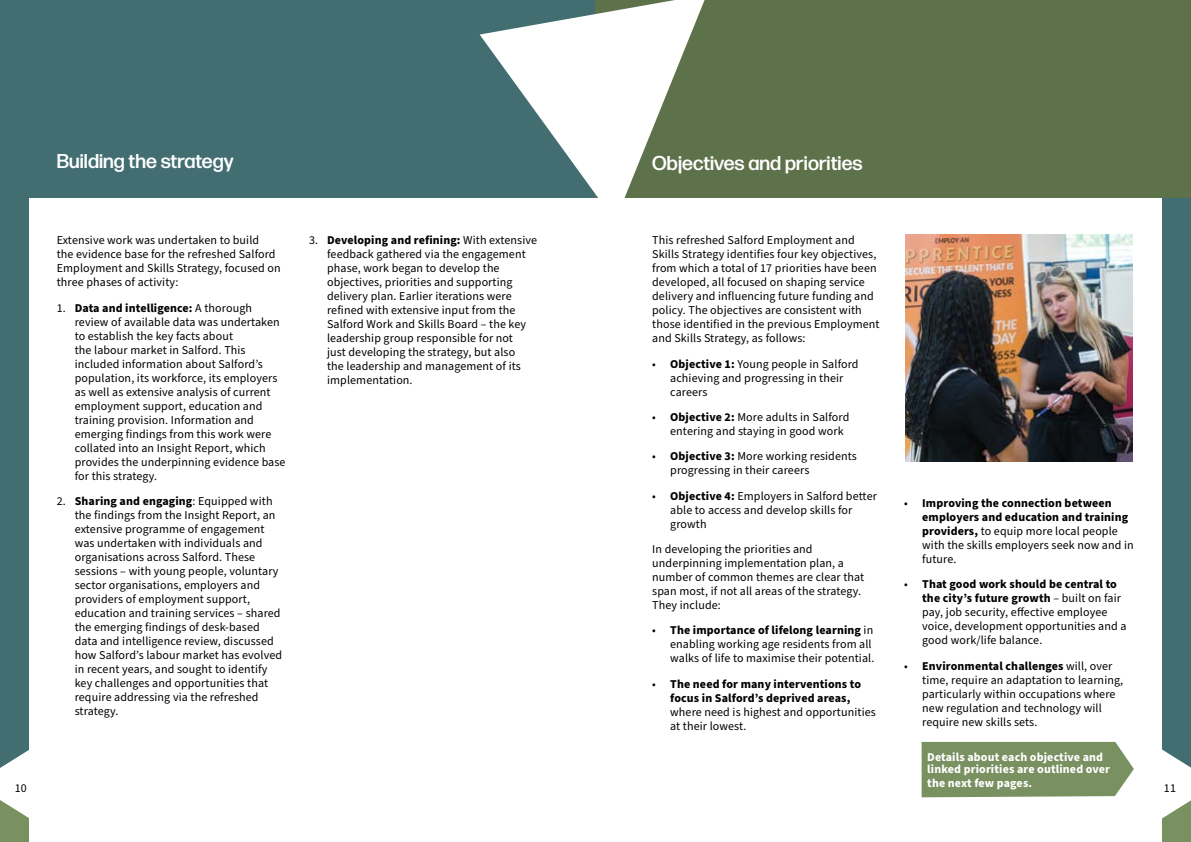
<style>
.page{position:relative;width:1191px;height:842px;background:#fff}
.page>*{position:absolute;margin:0;border:0;box-sizing:border-box;transform-origin:0 0}
.section_heads{font:500 20px "Forma DJR Deck";letter-spacing:.005em;color:#fff}
.body{font:12px/14px "Source Sans Pro";letter-spacing:.01em;color:#000}
.bullets{font:12px/14px "Source Sans Pro";letter-spacing:.01em;color:#000}
.bullets-2{font:700 12px/14px "Source Sans Pro";letter-spacing:.01em;color:#000}
.body-2{font:700 12px/12px "Source Sans Pro";letter-spacing:.01em;color:#fff}
.s1{font-weight:700}
.s2{font-weight:400}
</style>
<div class="page">
<div style="left:1162px;top:784px;width:29px;height:58px;background:#799061"></div>
<div style="left:1162px;top:0;width:29px;height:789px;background:#426d71"></div>
<svg style="left:1162px;top:749px;width:29px;height:70px"></svg>
<div style="left:0;top:788px;width:28px;height:54px;background:#799061"></div>
<div style="left:0;top:0;width:28px;height:780px;background:#426d71"></div>
<svg style="left:0;top:743px;width:29px;height:82px"></svg>
<div style="left:0;top:0;width:1191px;height:198px;background:#426d71"></div>
<div style="left:595px;top:0;width:596px;height:198px;background:#5d714b"></div>
<svg style="left:479px;top:0;width:226px;height:198px;fill:#fff"></svg>
<div style="left:921px;top:742px;width:212px;height:55px;background:#799061"></div>
<img style="left:905px;top:235px;width:227px;height:227px">
<h2 class="section_heads" style="left:57px;top:149px;width:178px">Building the strategy</h2>
<h2 class="section_heads" style="left:652px;top:151px;width:212px">Objectives and priorities</h2>
<p class="body" style="left:327px;top:234px;width:211px;text-indent:-18px">3. <span class="s1">Developing and refining:</span> With extensive feedback gathered via the engagement phase, work began to develop the objectives, priorities and supporting delivery plan. Earlier iterations were refined with extensive input from the Salford Work and Skills Board – the key leadership group responsible for not<br>just developing the strategy, but also<br>the leadership and management of its implementation.</p>
<p class="body" style="left:652px;top:234px;width:229px">This refreshed Salford Employment and Skills Strategy identifies four key objectives, from which a total of 17 priorities have been developed, all focused on shaping service delivery and influencing future funding and policy. The objectives are consistent with those identified in the previous Employment and Skills Strategy, as follows:</p>
<p class="bullets" style="left:670px;top:357px;width:190px;text-indent:-18px">• <span class="s1">Objective 1:</span> Young people in Salford achieving and progressing in their careers</p>
<p class="bullets" style="left:670px;top:410px;width:181px;text-indent:-18px">• <span class="s1">Objective 2:</span> More adults in Salford entering and staying in good work</p>
<p class="bullets" style="left:670px;top:450px;width:188px;text-indent:-18px">• <span class="s1">Objective 3:</span> More working residents progressing in their careers</p>
<p class="bullets" style="left:670px;top:489px;width:208px;text-indent:-18px">• <span class="s1">Objective 4:</span> Employers in Salford better able to access and develop skills for growth</p>
<p class="body" style="left:652px;top:542px;width:213px">In developing the priorities and underpinning implementation plan, a number of common themes are clear that span most, if not all areas of the strategy.<br>They include:</p>
<p class="bullets" style="left:670px;top:624px;width:206px;text-indent:-18px">• <span class="s1">The importance of lifelong learning</span> in enabling working age residents from all walks of life to maximise their potential.</p>
<p class="bullets-2" style="left:670px;top:677px;width:207px;text-indent:-18px"><span class="s2">•</span> The need for many interventions to focus in Salford’s deprived areas, <span class="s2">where need is highest and opportunities at their lowest.</span></p>
<p class="body" style="left:57px;top:234px;width:225px">Extensive work was undertaken to build<br>the evidence base for the refreshed Salford Employment and Skills Strategy, focused on three phases of activity:</p>
<p class="body" style="left:75px;top:301px;width:212px;text-indent:-18px">1. <span class="s1">Data and intelligence:</span> A thorough review of available data was undertaken to establish the key facts about<br>the labour market in Salford. This included information about Salford’s population, its workforce, its employers as well as extensive analysis of current employment support, education and training provision. Information and emerging findings from this work were collated into an Insight Report, which provides the underpinning evidence base for this strategy.</p>
<p class="body" style="left:75px;top:494px;width:209px;text-indent:-18px">2. <span class="s1">Sharing and engaging</span>: Equipped with the findings from the Insight Report, an extensive programme of engagement was undertaken with individuals and organisations across Salford. These sessions – with young people, voluntary sector organisations, employers and providers of employment support, education and training services – shared the emerging findings of desk-based data and intelligence review, discussed how Salford’s labour market has evolved in recent years, and sought to identify key challenges and opportunities that require addressing via the refreshed strategy.</p>
<p class="bullets-2" style="left:922px;top:496px;width:213px;text-indent:-18px"><span class="s2">•</span> Improving the connection between employers and education and training providers, <span class="s2">to equip more local people with the skills employers seek now and in future.</span></p>
<p class="bullets" style="left:922px;top:578px;width:206px;text-indent:-18px">• <span class="s1">That good work should be central to the city’s future growth</span> – built on fair pay, job security, effective employee voice, development opportunities and a good work/life balance.</p>
<p class="bullets" style="left:922px;top:659px;width:203px;text-indent:-18px">• <span class="s1">Environmental challenges</span> will, over time, require an adaptation to learning, particularly within occupations where new regulation and technology will require new skills sets.</p>
<p class="body-2" style="left:927px;top:751px;width:184px">Details about each objective and linked priorities are outlined over</p>
<p class="body-2" style="left:927px;top:777px;width:106px">the next few pages.</p>
<p class="body" style="left:15px;top:781px;width:14px">10</p>
<p class="body" style="left:1164px;top:781px;width:14px">11</p>
</div>
